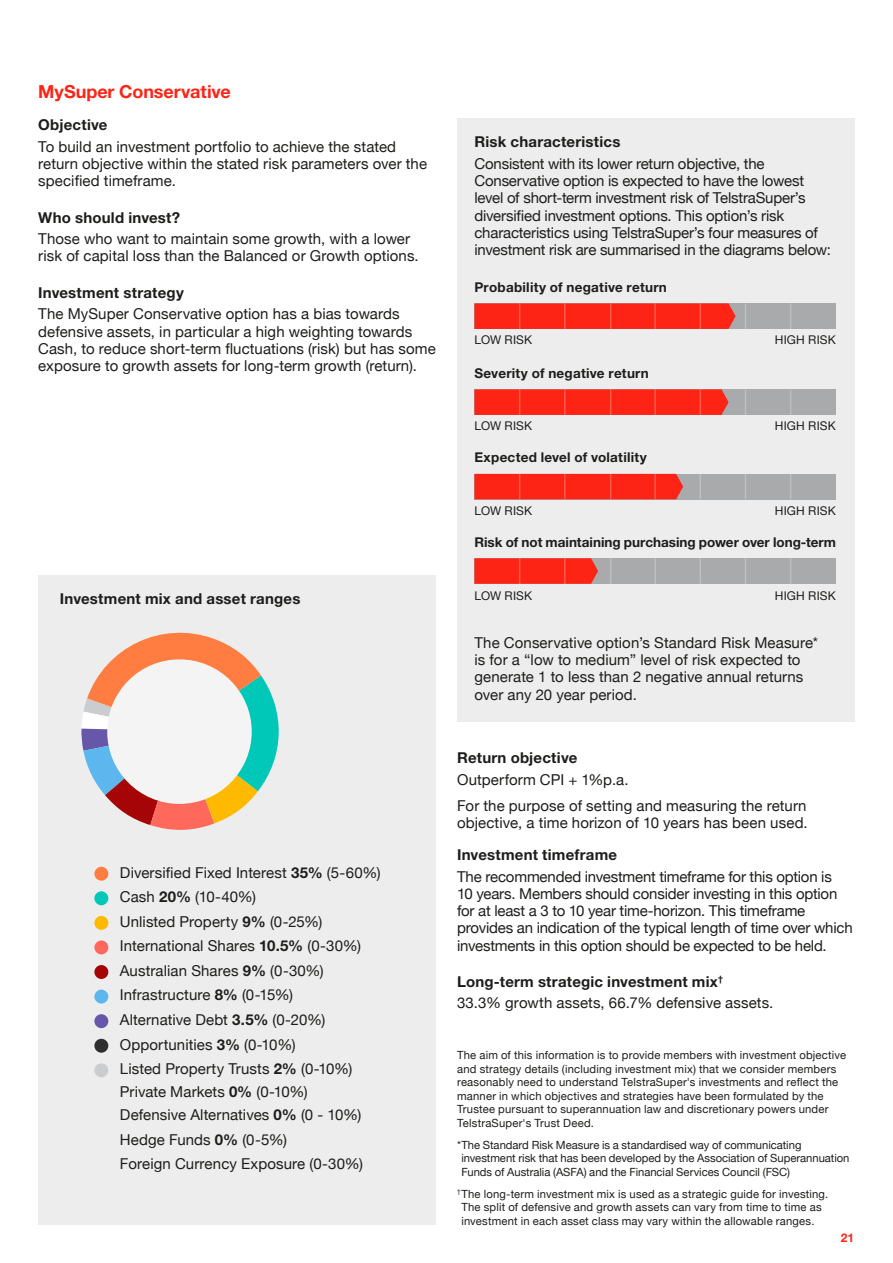
<style>
.page{position:relative;width:893px;height:1263px;background:#fff}
.page>*{position:absolute;margin:0;border:0;box-sizing:border-box;transform-origin:0 0}
.t1{font:700 18px "Helvetica Neue LT Std";letter-spacing:-.005em;color:#fd2415}
.t2{font:15px/17.2px "Helvetica Neue";color:#1d1d1b}
.t3{font:700 15px "Helvetica Neue LT Std";letter-spacing:.015em;color:#1d1d1b}
.t4{font:700 13.5px "Helvetica Neue LT Std";letter-spacing:.015em;color:#1d1d1b}
.t5{font:13.5px "Helvetica Neue";color:#000}
.t6{font:12px "Helvetica Neue";letter-spacing:.015em;color:#1d1d1b}
.t7{font:700 12px "Helvetica Neue LT Std";color:#fd2415}
.t8{font:11.25px/13.5px "Helvetica Neue";letter-spacing:.015em;color:#1d1d1b}
.s1{font-family:"Helvetica Neue LT Std";font-weight:700}
</style>
<div class="page">
<div style="left:457px;top:119px;width:398px;height:603px;background:#ededed"></div>
<div style="left:38px;top:575px;width:398px;height:650px;background:#ededed"></div>
<div style="left:94px;top:867px;width:14px;height:14px;background:#ff7d41;border-radius:50%"></div>
<div style="left:94px;top:891px;width:14px;height:14px;background:#00c8b8;border-radius:50%"></div>
<div style="left:94px;top:916px;width:14px;height:14px;background:#ffba00;border-radius:50%"></div>
<div style="left:94px;top:940px;width:14px;height:14px;background:#ff695b;border-radius:50%"></div>
<div style="left:94px;top:965px;width:14px;height:14px;background:#a50507;border-radius:50%"></div>
<div style="left:94px;top:990px;width:14px;height:13px;background:#5bb7ee;border-radius:50%"></div>
<div style="left:94px;top:1014px;width:14px;height:14px;background:#6657a8;border-radius:50%"></div>
<div style="left:94px;top:1039px;width:14px;height:14px;background:#2e2e2e;border-radius:50%"></div>
<div style="left:94px;top:1063px;width:14px;height:14px;background:#cbcccd;border-radius:50%"></div>
<svg style="left:81px;top:632px;width:198px;height:198px"></svg>
<div style="left:107px;top:659px;width:145px;height:145px;background:#f4f4f4;border-radius:50%"></div>
<div style="left:474px;top:303px;width:362px;height:26px;background:#a8aaac"></div>
<div style="left:474px;top:389px;width:362px;height:26px;background:#a8aaac"></div>
<div style="left:474px;top:474px;width:362px;height:25px;background:#a8aaac"></div>
<div style="left:474px;top:558px;width:362px;height:26px;background:#a8aaac"></div>
<svg style="left:474px;top:303px;width:262px;height:26px;background:#f92a1b"></svg>
<svg style="left:745px;top:303px;width:1px;height:26px"></svg>
<svg style="left:790px;top:303px;width:1px;height:26px"></svg>
<svg style="left:474px;top:389px;width:255px;height:26px;background:#f92a1b"></svg>
<svg style="left:745px;top:389px;width:1px;height:26px"></svg>
<svg style="left:790px;top:389px;width:1px;height:26px"></svg>
<div style="left:474px;top:474px;width:209px;height:25px;background:#fd2415"></div>
<hr style="left:654px;top:474px;width:2px;height:25px;background:#fff">
<svg style="left:700px;top:474px;width:1px;height:25px"></svg>
<svg style="left:745px;top:474px;width:1px;height:25px"></svg>
<svg style="left:790px;top:474px;width:1px;height:25px"></svg>
<svg style="left:474px;top:558px;width:124px;height:26px;background:#f82b1d"></svg>
<hr style="left:564px;top:558px;width:2px;height:26px;background:#fff">
<svg style="left:610px;top:558px;width:1px;height:26px"></svg>
<hr style="left:654px;top:558px;width:2px;height:26px;background:#fff">
<svg style="left:700px;top:558px;width:1px;height:26px"></svg>
<svg style="left:745px;top:558px;width:1px;height:26px"></svg>
<svg style="left:790px;top:558px;width:1px;height:26px"></svg>
<p class="t1" style="left:38px;top:80px;width:194px">MySuper Conservative</p>
<p class="t3" style="left:38px;top:116px;width:71px">Objective</p>
<p class="t2" style="left:38px;top:139px;width:390px">To build an investment portfolio to achieve the stated return objective within the stated risk parameters over the specified timeframe.</p>
<p class="t3" style="left:38px;top:208px;width:143px">Who should invest?</p>
<p class="t2" style="left:38px;top:231px;width:382px">Those who want to maintain some growth, with a lower risk of capital loss than the Balanced or Growth options.</p>
<p class="t3" style="left:38px;top:283px;width:147px">Investment strategy</p>
<p class="t2" style="left:38px;top:306px;width:399px">The MySuper Conservative option has a bias towards defensive assets, in particular a high weighting towards Cash, to reduce short-term fluctuations (risk) but has some exposure to growth assets for long-term growth (return).</p>
<p class="t3" style="left:60px;top:590px;width:242px">Investment mix and asset ranges</p>
<p class="t3" style="left:474px;top:133px;width:148px">Risk characteristics</p>
<p class="t2" style="left:474px;top:156px;width:358px">Consistent with its lower return objective, the Conservative option is expected to have the lowest level of short-term investment risk of TelstraSuper’s diversified investment options. This option’s risk characteristics using TelstraSuper’s four measures of investment risk are summarised in the diagrams below:</p>
<p class="t4" style="left:474px;top:279px;width:194px">Probability of negative return</p>
<p class="t6" style="left:474px;top:331px;width:59px">LOW RISK</p>
<p class="t6" style="left:775px;top:331px;width:62px">HIGH RISK</p>
<p class="t4" style="left:474px;top:365px;width:176px">Severity of negative return</p>
<p class="t6" style="left:474px;top:417px;width:59px">LOW RISK</p>
<p class="t6" style="left:775px;top:417px;width:62px">HIGH RISK</p>
<p class="t4" style="left:474px;top:449px;width:174px">Expected level of volatility</p>
<p class="t6" style="left:474px;top:502px;width:59px">LOW RISK</p>
<p class="t6" style="left:775px;top:502px;width:62px">HIGH RISK</p>
<p class="t4" style="left:474px;top:534px;width:363px">Risk of not maintaining purchasing power over long-term</p>
<p class="t6" style="left:474px;top:587px;width:59px">LOW RISK</p>
<p class="t6" style="left:775px;top:587px;width:62px">HIGH RISK</p>
<p class="t2" style="left:474px;top:635px;width:345px">The Conservative option’s Standard Risk Measure* is for a “low to medium” level of risk expected to generate 1 to less than 2 negative annual returns over any 20 year period.</p>
<p class="t3" style="left:457px;top:749px;width:122px">Return objective</p>
<p class="t2" style="left:457px;top:767px;width:351px;line-height:25.8px">Outperform CPI + 1%p.a.<br>For the purpose of setting and measuring the return</p>
<p class="t2" style="left:457px;top:815px;width:352px">objective, a time horizon of 10 years has been used.</p>
<p class="t3" style="left:457px;top:845px;width:162px">Investment timeframe</p>
<p class="t2" style="left:457px;top:868px;width:397px">The recommended investment timeframe for this option is<br>10 years. Members should consider investing in this option for at least a 3 to 10 year time-horizon. This timeframe provides an indication of the typical length of time over which investments in this option should be expected to be held.</p>
<p class="t3" style="left:457px;top:972px;width:267px">Long-term strategic investment mix<sup>†</sup></p>
<p class="t2" style="left:457px;top:995px;width:318px">33.3% growth assets, 66.7% defensive assets.</p>
<p class="t2" style="left:120px;top:861px;width:262px;line-height:24.6px">Diversified Fixed Interest <span class="s1">35%</span> (5-60%)<br>Cash <span class="s1">20%</span> (10-40%)<br>Unlisted Property <span class="s1">9%</span> (0-25%)<br>International Shares <span class="s1">10.5%</span> (0-30%)<br>Australian Shares <span class="s1">9%</span> (0-30%)<br>Infrastructure <span class="s1">8%</span> (0-15%)<br>Alternative Debt <span class="s1">3.5%</span> (0-20%)<br>Opportunities <span class="s1">3%</span> (0-10%)<br>Listed Property Trusts <span class="s1">2%</span> (0-10%)</p>
<p class="t2" style="left:120px;top:1081px;width:243px;line-height:23px">Private Markets <span class="s1">0%</span> (0-10%)<br>Defensive Alternatives <span class="s1">0%</span> (0 - 10%)</p>
<p class="t2" style="left:120px;top:1128px;width:245px;line-height:24.6px">Hedge Funds <span class="s1">0%</span> (0-5%)<br>Foreign Currency Exposure (0-30%)</p>
<p class="t5" style="left:342px;top:863px;width:152px">Hedge Funds 0% (0-5%)</p>
<p class="t8" style="left:457px;top:1049px;width:391px">The aim of this information is to provide members with investment objective and strategy details (including investment mix) that we consider members reasonably need to understand TelstraSuper's investments and reflect the manner in which objectives and strategies have been formulated by the Trustee pursuant to superannuation law and discretionary powers under TelstraSuper's Trust Deed.</p>
<p class="t8" style="left:461px;top:1138px;width:390px;text-indent:-4px">*The Standard Risk Measure is a standardised way of communicating investment risk that has been developed by the Association of Superannuation<br>Funds of Australia (ASFA) and the Financial Services Council (FSC)</p>
<p class="t8" style="left:461px;top:1187px;width:368px;text-indent:-4px"><sup>†</sup>The long-term investment mix is used as a strategic guide for investing.<br>The split of defensive and growth assets can vary from time to time as investment in each asset class may vary within the allowable ranges.</p>
<p class="t7" style="left:841px;top:1230px;width:15px">21</p>
</div>
